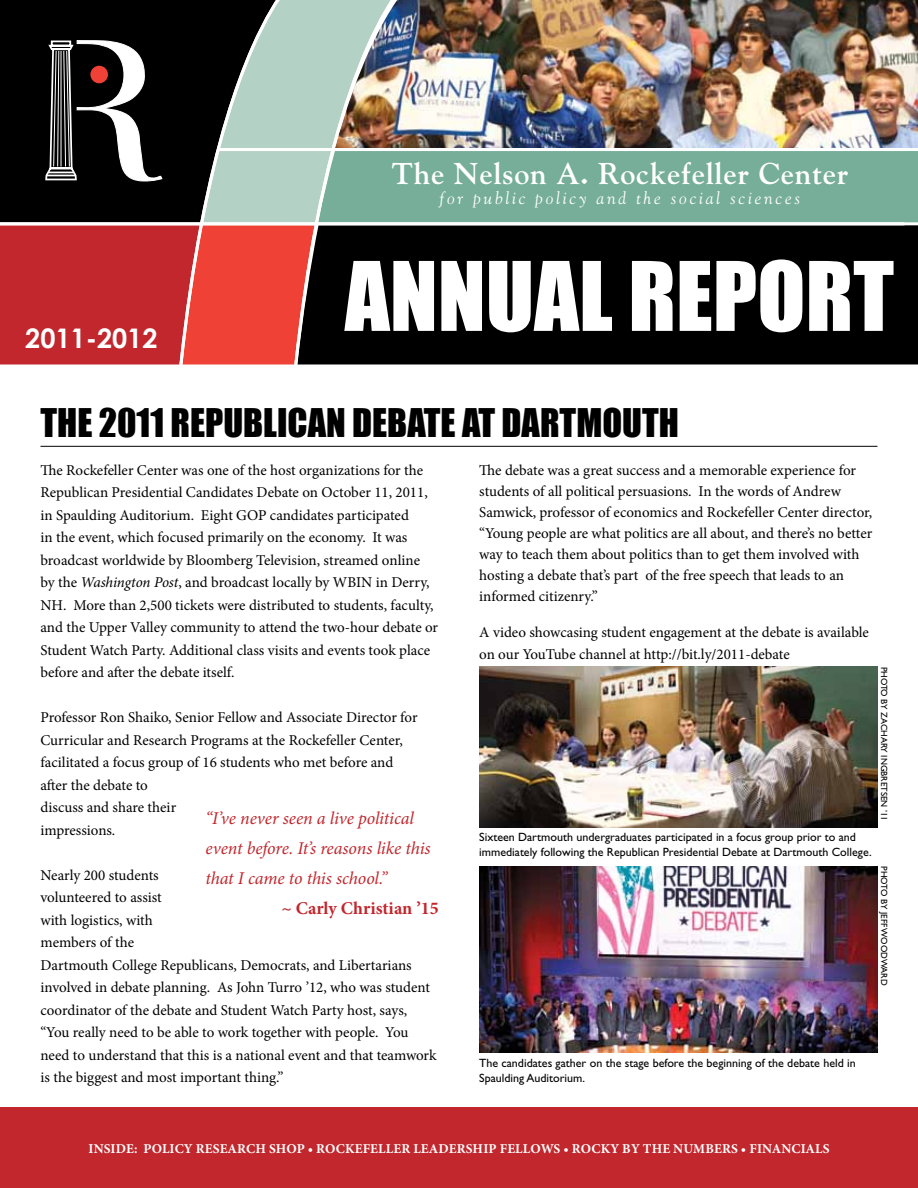
<style>
.page{position:relative;width:918px;height:1188px;background:#fff}
.page>*{position:absolute;margin:0;border:0;box-sizing:border-box;transform-origin:0 0}
.t1{font:88.5px "Impact";color:#fff}
.t2{font:36.3px "Impact";color:#000}
.t3{font:700 30px "Goudy";letter-spacing:.02em;color:#fff}
.t4{font:700 27px "Century Gothic";color:#fff}
.t5{font:italic 18px/30px "Minion Pro";letter-spacing:-.005em;color:#c1272d}
.t6{font:700 18px "Minion Pro";color:#c1272d}
.t7{font:italic 17.4px "Goudy";letter-spacing:.16em;color:#fff}
.t8{font:15px/22.5px "Minion Pro";letter-spacing:-.005em;color:#000}
.t9{font:700 13.5px "Minion Pro";letter-spacing:.01em;color:#fff}
.t10{font:12px/15px "Gill Sans";color:#000}
.t11{font:9px "Gill Sans";color:#000}
.s1{font-style:italic}
</style>
<div class="page">
<img style="left:0;top:0;width:918px;height:364px">
<hr style="left:40px;top:446px;width:838px;height:1px;background:#000">
<img style="left:479px;top:667px;width:399px;height:161px">
<img style="left:479px;top:866px;width:399px;height:187px">
<div style="left:0;top:1107px;width:918px;height:81px;background:#c1272d"></div>
<h3 class="t4" style="left:25px;top:321px;width:134px">2011-2012</h3>
<h3 class="t3" style="left:391px;top:155px;width:458px">The Nelson A. Rockefeller Center</h3>
<p class="t7" style="left:439px;top:188px;width:363px">for public policy and the social sciences</p>
<h1 class="t1" style="left:345px;top:228px;width:504px">ANNUAL REPORT</h1>
<h2 class="t2" style="left:40px;top:394px;width:640px">THE 2011 REPUBLICAN DEBATE AT DARTMOUTH</h2>
<p class="t8" style="left:40px;top:459px;width:399px">The Rockefeller Center was one of the host organizations for the Republican Presidential Candidates Debate on October 11, 2011, in Spaulding Auditorium. Eight GOP candidates participated<br>in the event, which focused primarily on the economy. It was broadcast worldwide by Bloomberg Television, streamed online<br>by the <span class="s1">Washington Post</span>, and broadcast locally by WBIN in Derry, NH. More than 2,500 tickets were distributed to students, faculty, and the Upper Valley community to attend the two-hour debate or Student Watch Party. Additional class visits and events took place before and after the debate itself.</p>
<p class="t8" style="left:40px;top:706px;width:379px">Professor Ron Shaiko, Senior Fellow and Associate Director for Curricular and Research Programs at the Rockefeller Center, facilitated a focus group of 16 students who met before and after the debate to<br>discuss and share their<br>impressions.</p>
<p class="t8" style="left:40px;top:864px;width:398px">Nearly 200 students<br>volunteered to assist<br>with logistics, with<br>members of the<br>Dartmouth College Republicans, Democrats, and Libertarians involved in debate planning. As John Turro ’12, who was student coordinator of the debate and Student Watch Party host, says, “You really need to be able to work together with people. You need to understand that this is a national event and that teamwork is the biggest and most important thing.”</p>
<p class="t5" style="left:205px;top:804px;width:227px">“I’ve never seen a live political event before. It’s reasons like this that I came to this school.”</p>
<p class="t6" style="left:281px;top:896px;width:159px">~ CARLY CHRISTIAN ’15</p>
<p class="t8" style="left:479px;top:459px;width:395px;line-height:21px">The debate was a great success and a memorable experience for students of all political persuasions. In the words of Andrew Samwick, professor of economics and Rockefeller Center director, “Young people are what politics are all about, and there’s no better way to teach them about politics than to get them involved with hosting a debate that’s part of the free speech that leads to an informed citizenry.”</p>
<p class="t8" style="left:479px;top:621px;width:391px">A video showcasing student engagement at the debate is available on our YouTube channel at http://bit.ly/2011-debate</p>
<p class="t10" style="left:479px;top:829px;width:394px">Sixteen Dartmouth undergraduates participated in a focus group prior to and immediately following the Republican Presidential Debate at Dartmouth College.</p>
<p class="t11" style="left:889px;top:667px;width:156px;rotate:90deg">photo by Zachary Ingbretsen ’11</p>
<p class="t11" style="left:889px;top:866px;width:120px;rotate:90deg">photo by Jeff Woodward</p>
<p class="t10" style="left:479px;top:1055px;width:378px">The candidates gather on the stage before the beginning of the debate held in<br>Spaulding Auditorium.</p>
<p class="t9" style="left:89px;top:1139px;width:742px">INSIDE: POLICY RESEARCH SHOP • ROCKEFELLER LEADERSHIP FELLOWS • ROCKY BY THE NUMBERS • FINANCIALS</p>
</div>
